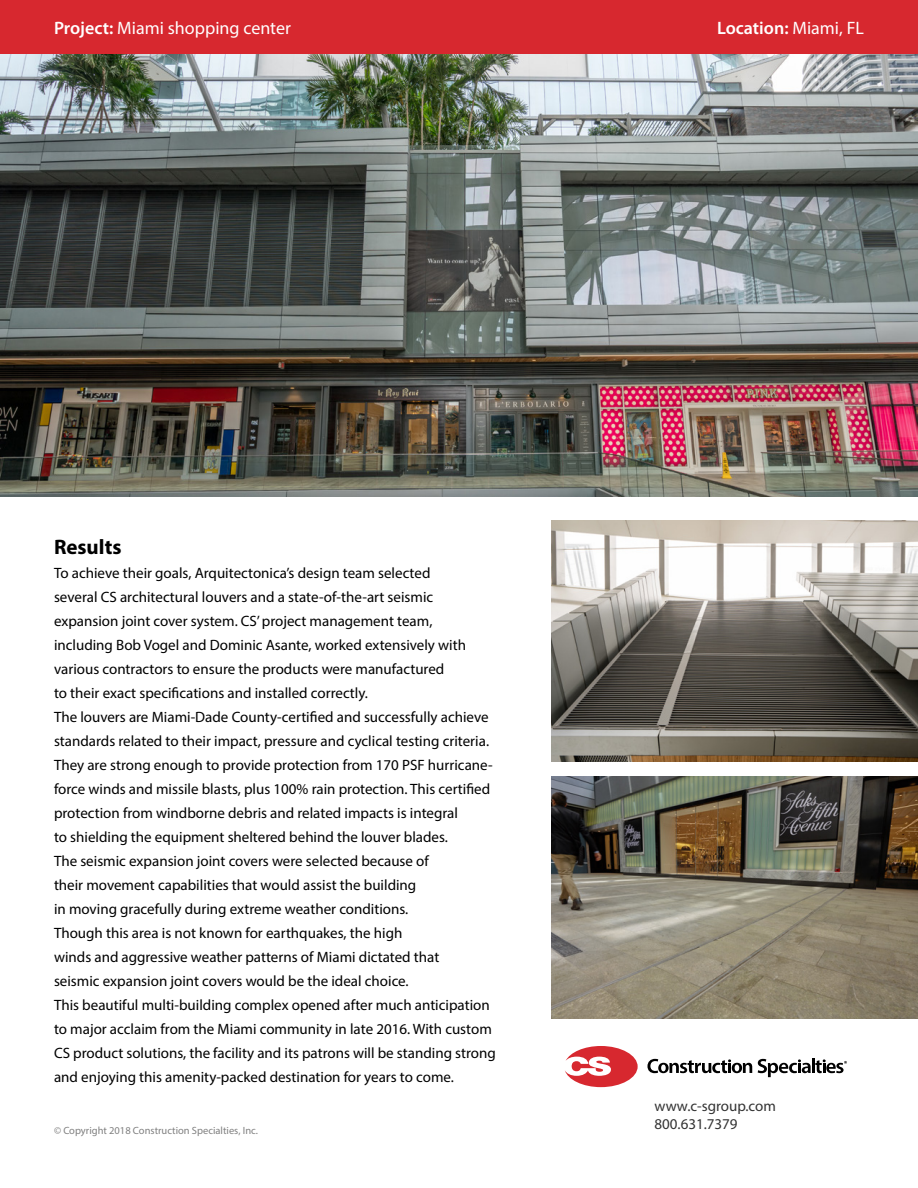
<style>
.page{position:relative;width:918px;height:1188px;background:#fff}
.page>*{position:absolute;margin:0;border:0;box-sizing:border-box;transform-origin:0 0}
.t1{font:700 21px "Myriad Pro";color:#000}
.t2{font:18px "Myriad Pro";color:#fff}
.t3{font:600 18px "Myriad Pro";color:#fff}
.t4{font:15px/24px "Myriad Pro";color:#000}
.t5{font:15px/18px "Myriad Pro";color:#333}
.t6{font:10.5px "Myriad Pro";color:#808080}
.s1{font-weight:600}
.s2{font-weight:400}
</style>
<div class="page">
<img style="left:552px;top:777px;width:366px;height:241px">
<img style="left:0;top:54px;width:918px;height:443px">
<img style="left:552px;top:521px;width:366px;height:241px">
<div style="left:0;top:0;width:918px;height:54px;background:#d7282f"></div>
<svg style="left:565px;top:1046px;width:73px;height:41px"></svg>
<hr style="left:812px;top:1058px;width:3px;height:15px;background:#000">
<svg style="left:647px;top:1059px;width:105px;height:14px"></svg>
<svg style="left:758px;top:1059px;width:89px;height:18px"></svg>
<p class="t2" style="left:54px;top:17px;width:239px"><span class="s1">Project:</span> Miami shopping center</p>
<p class="t3" style="left:717px;top:16px;width:148px">Location: <span class="s2">Miami, FL</span></p>
<h1 class="t1" style="left:54px;top:533px;width:69px">Results</h1>
<p class="t4" style="left:54px;top:560px;width:443px">To achieve their goals, Arquitectonica’s design team selected<br>several CS architectural louvers and a state-of-the-art seismic expansion joint cover system. CS’ project management team,<br>including Bob Vogel and Dominic Asante, worked extensively with various contractors to ensure the products were manufactured<br>to their exact specifications and installed correctly.<br>The louvers are Miami-Dade County-certified and successfully achieve standards related to their impact, pressure and cyclical testing criteria.<br>They are strong enough to provide protection from 170 PSF hurricane&shy;force winds and missile blasts, plus 100% rain protection. This certified protection from windborne debris and related impacts is integral<br>to shielding the equipment sheltered behind the louver blades.<br>The seismic expansion joint covers were selected because of<br>their movement capabilities that would assist the building<br>in moving gracefully during extreme weather conditions.<br>Though this area is not known for earthquakes, the high<br>winds and aggressive weather patterns of Miami dictated that<br>seismic expansion joint covers would be the ideal choice.<br>This beautiful multi-building complex opened after much anticipation to major acclaim from the Miami community in late 2016. With custom CS product solutions, the facility and its patrons will be standing strong and enjoying this amenity-packed destination for years to come.</p>
<p class="t6" style="left:54px;top:1124px;width:205px">© Copyright 2018 Construction Specialties, Inc.</p>
<p class="t5" style="left:654px;top:1097px;width:123px">www.c-sgroup.com<br>800.631.7379</p>
</div>
